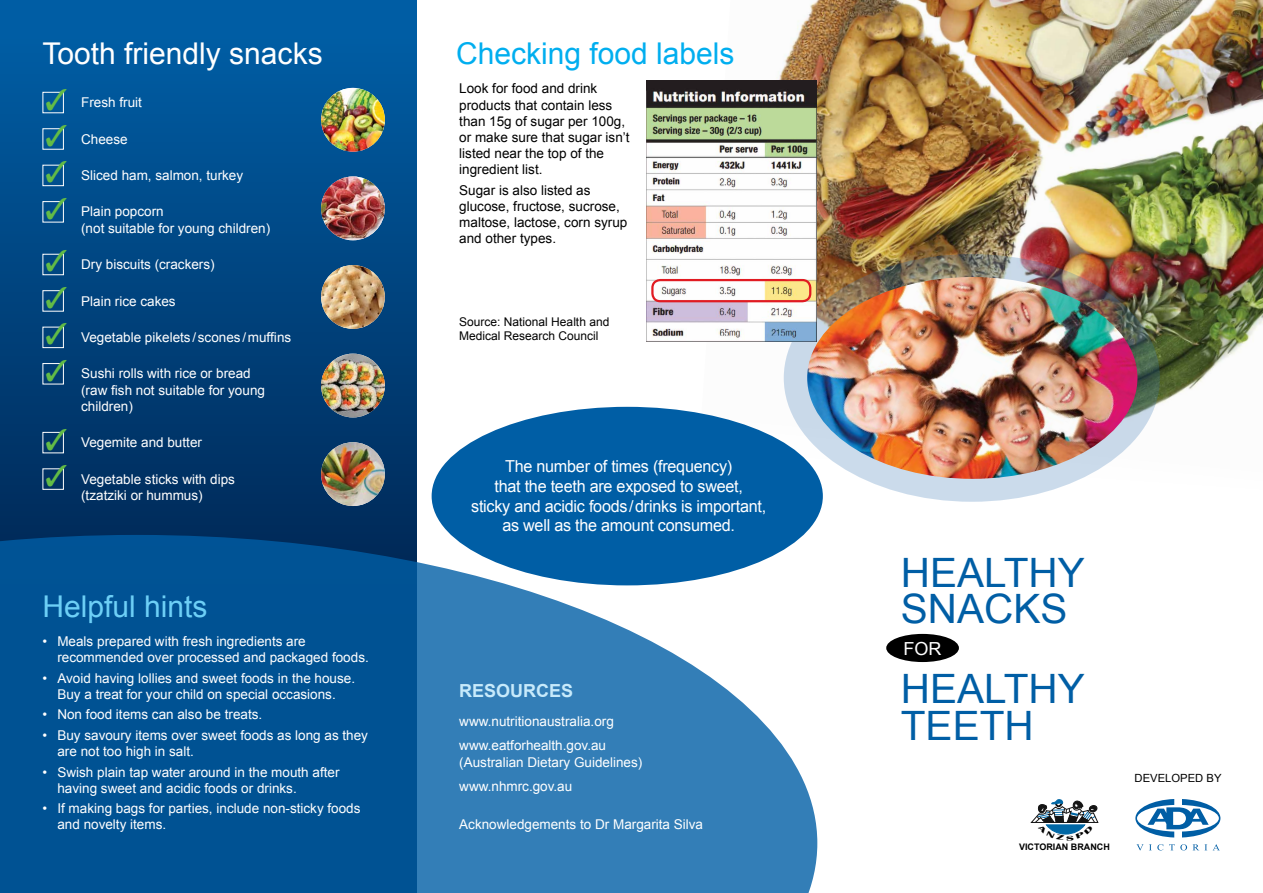
<style>
.page{position:relative;width:1263px;height:893px;background:#fff}
.page>*{position:absolute;margin:0;border:0;box-sizing:border-box;transform-origin:0 0}
.t1{font:40.5px/36.5px "Arial";color:#005ea5}
.t2{font:30px "Arial";color:#fff}
.t3{font:30px "Arial";color:#00aeef}
.t4{font:30px "Arial";color:#6dcff6}
.t5{font:700 18px "Arial";color:#c7eafb}
.t6{font:18px "Arial";color:#fff}
.t7{font:16.5px/19.8px "Arial";letter-spacing:-.015em;color:#fff;text-align:center}
.t8{font:13.5px/16.2px "Arial";color:#fff}
.t9{font:13.5px/16.2px "Arial";color:#000}
.t10{font:12px/14.4px "Arial";color:#000}
.t11{font:11.25px "Arial";color:#000}
.t12{font:700 9px "Arial";color:#000}
.s1{color:#62bb46}
</style>
<div class="page">
<svg style="left:0;top:0;width:417px;height:535px;background:#004682"></svg>
<img style="left:699px;top:0;width:564px;height:490px">
<div style="left:43px;top:92px;width:21px;height:21px;border:1px solid #fff"></div>
<div style="left:43px;top:128px;width:21px;height:22px;border:1px solid #fff"></div>
<div style="left:43px;top:165px;width:21px;height:21px;border:1px solid #fff"></div>
<div style="left:43px;top:201px;width:21px;height:21px;border:1px solid #fff"></div>
<div style="left:43px;top:254px;width:21px;height:21px;border:1px solid #fff"></div>
<div style="left:43px;top:290px;width:21px;height:22px;border:1px solid #fff"></div>
<div style="left:43px;top:327px;width:21px;height:21px;border:1px solid #fff"></div>
<div style="left:43px;top:363px;width:21px;height:21px;border:1px solid #fff"></div>
<div style="left:43px;top:432px;width:21px;height:21px;border:1px solid #fff"></div>
<div style="left:43px;top:468px;width:21px;height:22px;border:1px solid #fff"></div>
<svg style="left:1135px;top:799px;width:85px;height:38px"></svg>
<svg style="left:1136px;top:844px;width:7px;height:6px"></svg>
<svg style="left:1149px;top:844px;width:14px;height:6px"></svg>
<svg style="left:1169px;top:844px;width:51px;height:6px"></svg>
<img style="left:784px;top:254px;width:376px;height:248px;border-radius:50%">
<img style="left:807px;top:277px;width:330px;height:202px">
<div style="left:886px;top:634px;width:73px;height:28px;background:#000;border-radius:50%"></div>
<div style="left:432px;top:407px;width:391px;height:178px;background:#005ea5;border-radius:50%"></div>
<img style="left:646px;top:81px;width:170px;height:261px">
<img style="left:321px;top:88px;width:64px;height:64px;border-radius:32px">
<img style="left:321px;top:176px;width:64px;height:64px;border-radius:32px">
<img style="left:321px;top:265px;width:64px;height:64px;border-radius:32px">
<img style="left:321px;top:354px;width:64px;height:63px;border-radius:32px">
<img style="left:321px;top:442px;width:64px;height:64px;border-radius:32px">
<div style="left:651px;top:279px;width:160px;height:23px;border:2px solid #e11b22;border-radius:8px"></div>
<svg style="left:0;top:535px;width:817px;height:358px;background:#2b73aa"></svg>
<svg style="left:1030px;top:799px;width:68px;height:36px"></svg>
<h2 class="t2" style="left:43px;top:34px;width:282px">Tooth friendly snacks</h2>
<p class="t8" style="left:45px;top:94px;width:98px"><span class="s1">✓</span> Fresh fruit</p>
<p class="t8" style="left:45px;top:131px;width:84px"><span class="s1">✓</span> Cheese</p>
<p class="t8" style="left:45px;top:167px;width:200px"><span class="s1">✓</span> Sliced ham, salmon, turkey</p>
<p class="t8" style="left:81px;top:204px;width:191px;text-indent:-36px"><span class="s1">✓</span> Plain popcorn<br>(not suitable for young children)</p>
<p class="t8" style="left:45px;top:256px;width:171px"><span class="s1">✓</span> Dry biscuits (crackers)</p>
<p class="t8" style="left:45px;top:293px;width:132px"><span class="s1">✓</span> Plain rice cakes</p>
<p class="t8" style="left:45px;top:329px;width:248px"><span class="s1">✓</span> Vegetable pikelets /scones /muffins</p>
<p class="t8" style="left:81px;top:366px;width:185px;text-indent:-36px"><span class="s1">✓</span> Sushi rolls with rice or bread (raw fish not suitable for young children)</p>
<p class="t8" style="left:45px;top:435px;width:158px"><span class="s1">✓</span> Vegemite and butter</p>
<p class="t8" style="left:45px;top:471px;width:191px;text-align:center"><span class="s1">✓</span> Vegetable sticks with dips (tzatziki or hummus)</p>
<h2 class="t4" style="left:43px;top:587px;width:167px">Helpful hints</h2>
<p class="t8" style="left:57px;top:633px;width:313px;text-indent:-15px">• Meals prepared with fresh ingredients are recommended over processed and packaged foods.</p>
<p class="t8" style="left:43px;top:670px;width:314px;text-align:center">• Avoid having lollies and sweet foods in the house.<br>Buy a treat for your child on special occasions.</p>
<p class="t8" style="left:43px;top:707px;width:221px">• Non food items can also be treats.</p>
<p class="t8" style="left:57px;top:727px;width:312px;text-indent:-15px">• Buy savoury items over sweet foods as long as they are not too high in salt.</p>
<p class="t8" style="left:57px;top:764px;width:284px;text-indent:-15px">• Swish plain tap water around in the mouth after having sweet and acidic foods or drinks.</p>
<p class="t8" style="left:57px;top:800px;width:305px;text-indent:-15px">• If making bags for parties, include non-sticky foods and novelty items.</p>
<h2 class="t3" style="left:456px;top:34px;width:280px">Checking food labels</h2>
<p class="t9" style="left:459px;top:81px;width:172px">Look for food and drink products that contain less than 15g of sugar per 100g, or make sure that sugar isn’t listed near the top of the ingredient list.</p>
<p class="t9" style="left:459px;top:182px;width:170px">Sugar is also listed as glucose, fructose, sucrose, maltose, lactose, corn syrup and other types.</p>
<p class="t10" style="left:459px;top:315px;width:152px">Source: National Health and<br>Medical Research Council</p>
<p class="t7" style="left:471px;top:456px;width:297px">The number of times (frequency)<br>that the teeth are exposed to sweet,<br>sticky and acidic foods/drinks is important, as well as the amount consumed.</p>
<h3 class="t5" style="left:459px;top:678px;width:116px">RESOURCES</h3>
<p class="t8" style="left:459px;top:709px;width:156px;line-height:24.8px">www.nutritionaustralia.org www.eatforhealth.gov.au</p>
<p class="t8" style="left:459px;top:749px;width:185px;line-height:24.8px">(Australian Dietary Guidelines) www.nhmrc.gov.au</p>
<p class="t8" style="left:459px;top:816px;width:245px">Acknowledgements to Dr Margarita Silva</p>
<h1 class="t1" style="left:901px;top:554px;width:185px">HEALTHY<br>SNACKS</h1>
<h3 class="t6" style="left:903px;top:636px;width:39px">FOR</h3>
<h1 class="t1" style="left:901px;top:671px;width:185px">HEALTHY<br>TEETH</h1>
<p class="t12" style="left:1019px;top:841px;width:92px">VICTORIAN BRANCH</p>
<p class="t11" style="left:1134px;top:771px;width:88px">DEVELOPED BY</p>
</div>
